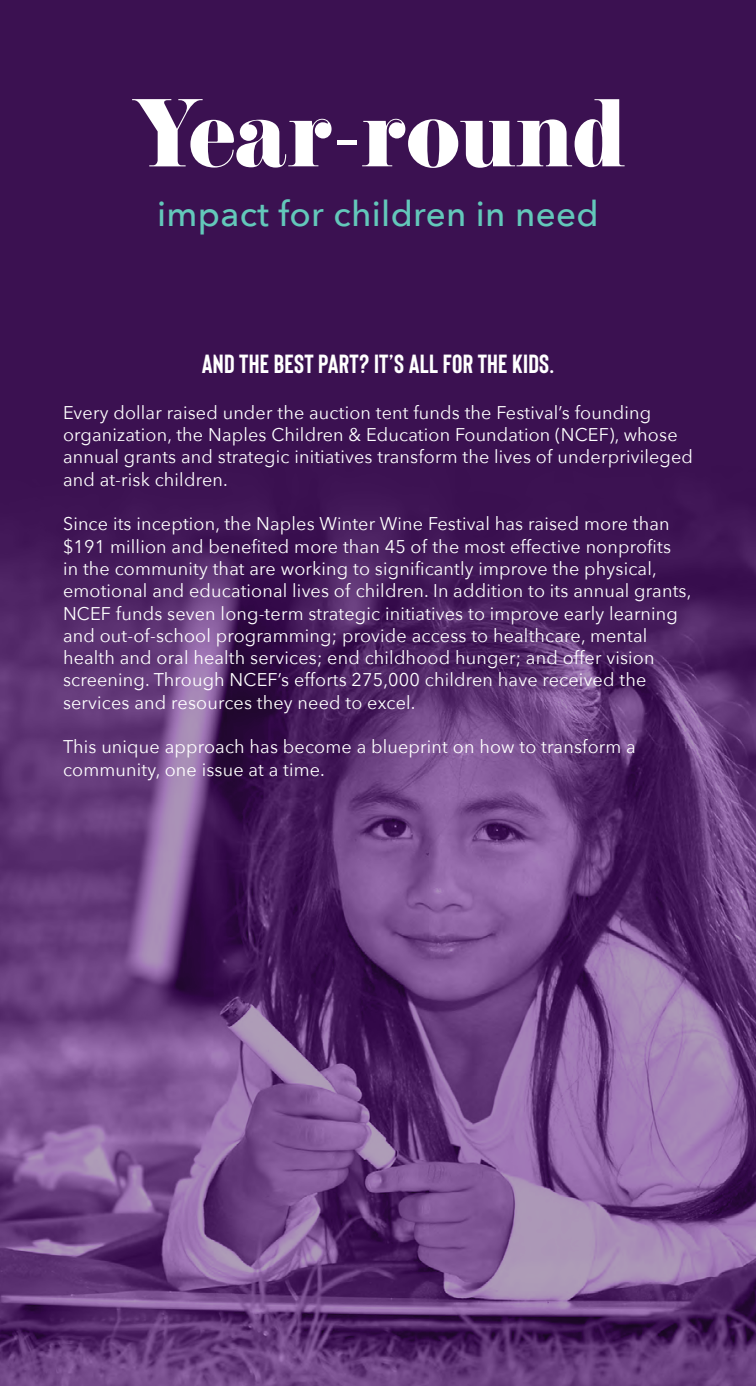
<style>
.page{position:relative;width:756px;height:1386px;background:#fff}
.page>*{position:absolute;margin:0;border:0;box-sizing:border-box;transform-origin:0 0}
.t1{font:84px "Eloquent JF Pro";color:#fff}
.t2{font:500 35px "Avenir Next";letter-spacing:.01em;color:#63c8ba}
.t3{font:700 26.25px "Bison";letter-spacing:.01em;color:#fff}
.t4{font:18.38px/22.2px "Avenir Next";letter-spacing:.01em;color:#fff}
</style>
<div class="page">
<img style="left:0;top:0;width:756px;height:1386px">
<h1 class="t1" style="left:131px;top:88px;width:495px">Year-round</h1>
<h2 class="t2" style="left:157px;top:184px;width:443px">impact for children in need</h2>
<h3 class="t3" style="left:202px;top:348px;width:354px">AND THE BEST PART? IT’S ALL FOR THE KIDS.</h3>
<p class="t4" style="left:63px;top:400px;width:632px">Every dollar raised under the auction tent funds the Festival’s founding organization, the Naples Children &amp; Education Foundation (NCEF), whose annual grants and strategic initiatives transform the lives of underprivileged and at-risk children.</p>
<p class="t4" style="left:63px;top:512px;width:630px">Since its inception, the Naples Winter Wine Festival has raised more than $191 million and benefited more than 45 of the most effective nonprofits<br>in the community that are working to significantly improve the physical, emotional and educational lives of children. In addition to its annual grants, NCEF funds seven long-term strategic initiatives to improve early learning and out-of-school programming; provide access to healthcare, mental health and oral health services; end childhood hunger; and offer vision screening. Through NCEF’s efforts 275,000 children have received the services and resources they need to excel.</p>
<p class="t4" style="left:63px;top:735px;width:574px">This unique approach has become a blueprint on how to transform a community, one issue at a time.</p>
</div>
